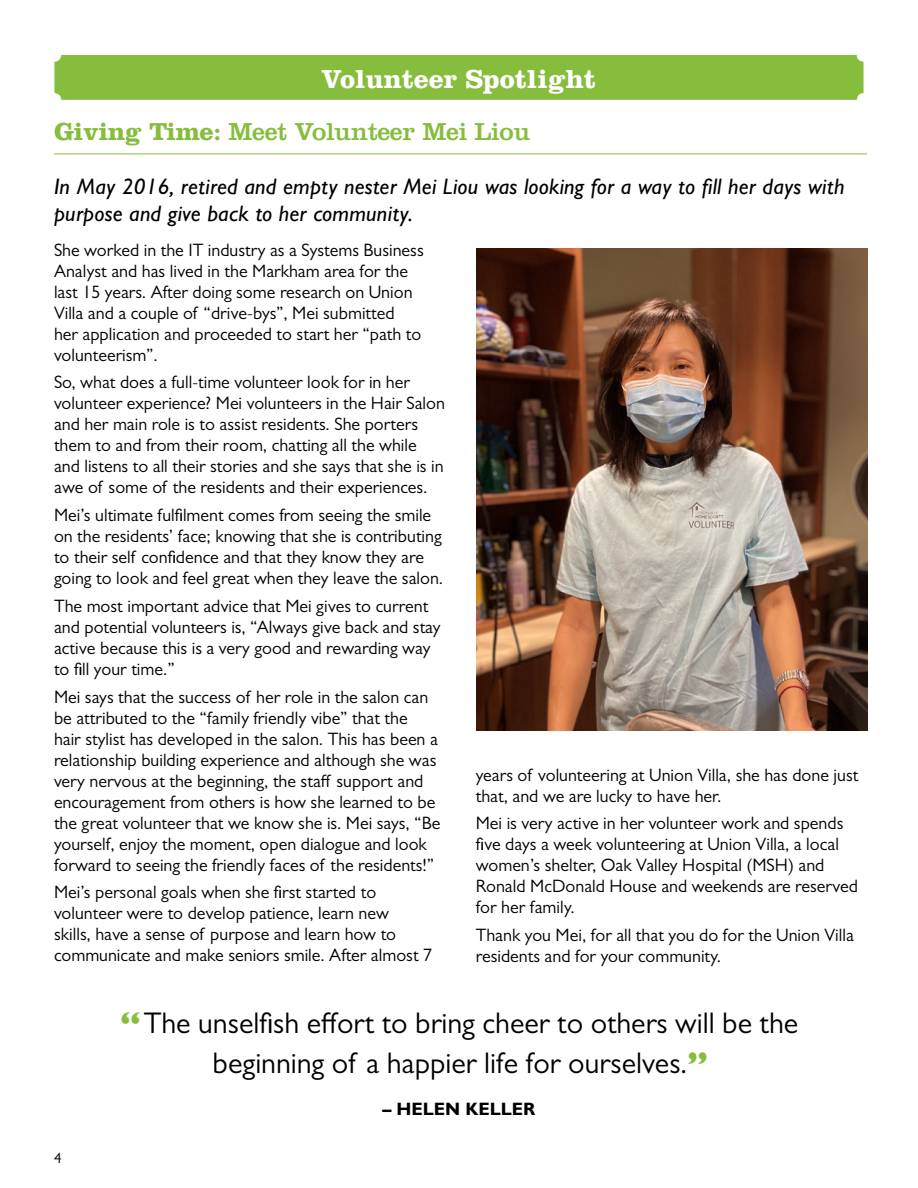
<style>
.page{position:relative;width:918px;height:1188px;background:#fff}
.page>*{position:absolute;margin:0;border:0;box-sizing:border-box;transform-origin:0 0}
.t1{font:30px/40.5px "Gill Sans MT Pro";color:#000;text-align:center}
.t2{font:700 27px "Clarendon LT Std";color:#fff}
.t3{font:25.5px "Clarendon LT Std";letter-spacing:-.01em;color:#86bd3d}
.t4{font:italic 500 22.5px/27px "Gill Sans MT Pro";letter-spacing:.01em;color:#000}
.t5{font:18px/21px "Gill Sans MT Pro";color:#000}
.t6{font:700 18px "Gill Sans MT Pro";color:#000}
.t7{font:15px "Gill Sans MT Pro";color:#000}
.s1{font-weight:700}
.s2{font-weight:800;color:#86bd3d}
</style>
<div class="page">
<div style="left:54px;top:55px;width:810px;height:45px;background:#86bd3d;border-radius:7px"></div>
<hr style="left:54px;top:154px;width:813px;height:1px;background:#86bd3d">
<img style="left:476px;top:248px;width:391px;height:482px">
<h2 class="t2" style="left:321px;top:62px;width:276px">Volunteer Spotlight</h2>
<h3 class="t3" style="left:54px;top:117px;width:478px"><span class="s1">Giving Time:</span> Meet Volunteer Mei Liou</h3>
<p class="t4" style="left:54px;top:173px;width:792px">In May 2016, retired and empty nester Mei Liou was looking for a way to fill her days with purpose and give back to her community.</p>
<p class="t5" style="left:54px;top:239px;width:371px">She worked in the IT industry as a Systems Business Analyst and has lived in the Markham area for the last 15 years. After doing some research on Union Villa and a couple of “drive-bys”, Mei submitted<br>her application and proceeded to start her “path to volunteerism”.</p>
<p class="t5" style="left:54px;top:372px;width:393px">So, what does a full-time volunteer look for in her volunteer experience? Mei volunteers in the Hair Salon and her main role is to assist residents. She porters them to and from their room, chatting all the while and listens to all their stories and she says that she is in awe of some of the residents and their experiences.</p>
<p class="t5" style="left:54px;top:504px;width:391px">Mei’s ultimate fulfilment comes from seeing the smile on the residents’ face; knowing that she is contributing to their self confidence and that they know they are going to look and feel great when they leave the salon.</p>
<p class="t5" style="left:54px;top:595px;width:388px">The most important advice that Mei gives to current and potential volunteers is, “Always give back and stay active because this is a very good and rewarding way to fill your time.”</p>
<p class="t5" style="left:54px;top:686px;width:388px">Mei says that the success of her role in the salon can be attributed to the “family friendly vibe” that the<br>hair stylist has developed in the salon. This has been a relationship building experience and although she was very nervous at the beginning, the staff support and encouragement from others is how she learned to be the great volunteer that we know she is. Mei says, “Be yourself, enjoy the moment, open dialogue and look forward to seeing the friendly faces of the residents!”</p>
<p class="t5" style="left:54px;top:882px;width:380px">Mei’s personal goals when she first started to volunteer were to develop patience, learn new<br>skills, have a sense of purpose and learn how to communicate and make seniors smile. After almost 7</p>
<p class="t5" style="left:476px;top:764px;width:384px">years of volunteering at Union Villa, she has done just that, and we are lucky to have her.</p>
<p class="t5" style="left:476px;top:813px;width:384px">Mei is very active in her volunteer work and spends five days a week volunteering at Union Villa, a local women’s shelter, Oak Valley Hospital (MSH) and Ronald McDonald House and weekends are reserved for her family.</p>
<p class="t5" style="left:476px;top:925px;width:380px">Thank you Mei, for all that you do for the Union Villa residents and for your community.</p>
<p class="t7" style="left:54px;top:1149px;width:9px">4</p>
<h1 class="t1" style="left:120px;top:1002px;width:680px"><span class="s2">“</span>The unselfish effort to bring cheer to others will be the beginning of a happier life for ourselves.<span class="s2">”</span></h1>
<p class="t6" style="left:382px;top:1097px;width:155px">– HELEN KELLER</p>
</div>
